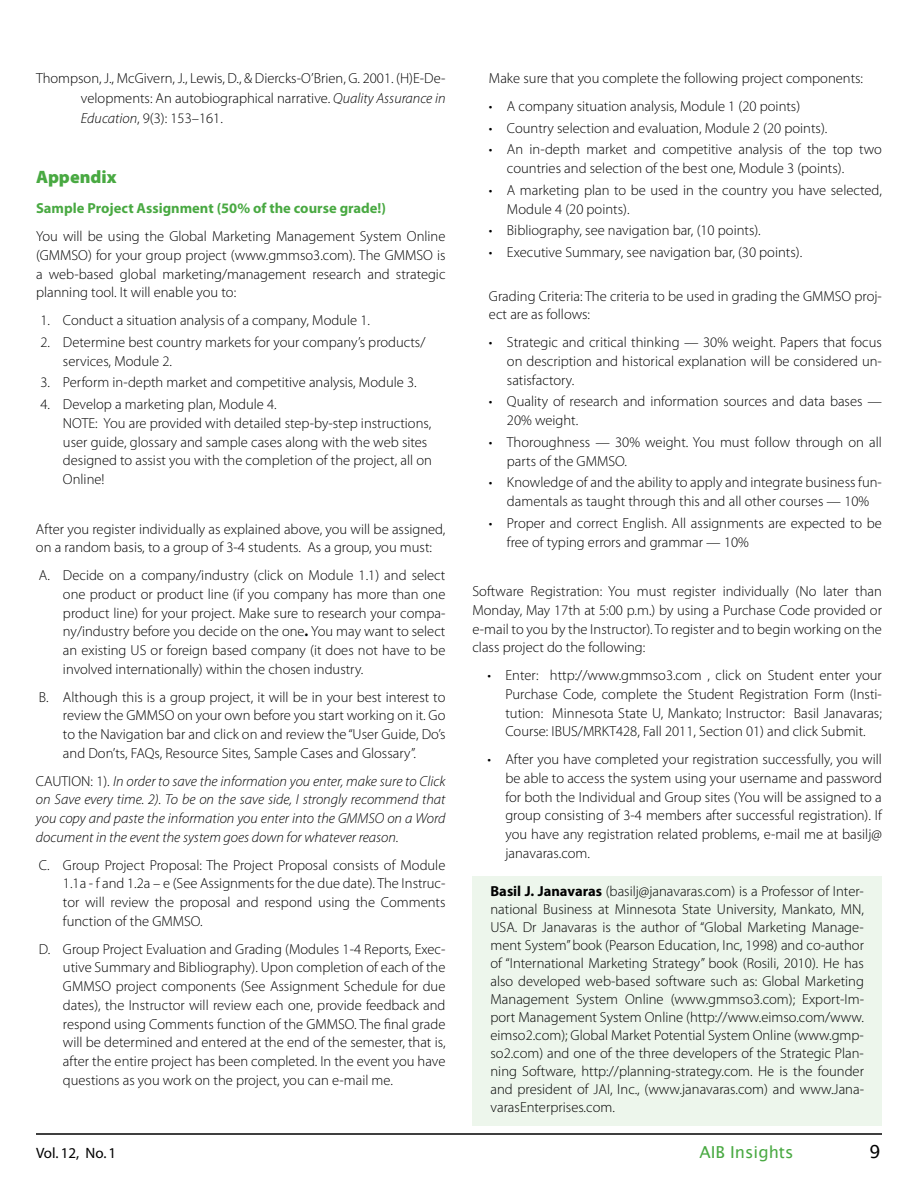
<style>
.page{position:relative;width:918px;height:1188px;background:#fff}
.page>*{position:absolute;margin:0;border:0;box-sizing:border-box;transform-origin:0 0}
.t1{font:900 18px "Myriad Pro";color:#49a942}
.t2{font:18px "Lucida Sans";color:#000}
.t3{font:16.5px "Lucida Sans";color:#49a942}
.t4{font:15px "Myriad";color:#000}
.t5{font:300 14.55px/18.8px "Myriad Pro";color:#000;text-align:justify}
.t6{font:italic 300 14.55px/18.8px "Myriad Pro";color:#000;text-align:justify}
.t7{font:700 14.55px "Myriad Pro";color:#49a942}
.s1{font-style:italic}
.s2{font-weight:700}
.s3{font-style:normal}
</style>
<div class="page">
<hr style="left:36px;top:1133px;width:846px;height:2px;background:#000">
<div style="left:472px;top:876px;width:410px;height:250px;background:#edf6ec"></div>
<p class="t5" style="left:81px;top:68px;width:366px;line-height:20.2px;text-indent:-45px">Thompson, J., McGivern, J., Lewis, D., &amp; Diercks-O’Brien, G. 2001. (H)E-De&shy;velopments: An autobiographical narrative. <span class="s1">Quality Assurance in Education</span>, 9(3): 153–161.</p>
<p class="t1" style="left:36px;top:165px;width:82px">Appendix</p>
<p class="t7" style="left:36px;top:199px;width:352px">Sample Project Assignment (50% of the course grade!)</p>
<p class="t5" style="left:36px;top:227px;width:411px">You will be using the Global Marketing Management System Online (GMMSO) for your group project (www.gmmso3.com). The GMMSO is a web-based global marketing/management research and strategic planning tool. It will enable you to:</p>
<p class="t5" style="left:40px;top:311px;width:331px">1. Conduct a situation analysis of a company, Module 1.</p>
<p class="t5" style="left:63px;top:332px;width:364px;text-indent:-22px">2. Determine best country markets for your company’s products/ services, Module 2.</p>
<p class="t5" style="left:40px;top:373px;width:378px">3. Perform in-depth market and competitive analysis, Module 3.</p>
<p class="t5" style="left:63px;top:395px;width:370px;text-align:left;text-indent:-22px">4. Develop a marketing plan, Module 4.<br>NOTE: You are provided with detailed step-by-step instructions, user guide, glossary and sample cases along with the web sites designed to assist you with the completion of the project, all on Online!</p>
<p class="t5" style="left:36px;top:519px;width:411px">After you register individually as explained above, you will be assigned, on a random basis, to a group of 3-4 students. As a group, you must:</p>
<p class="t5" style="left:63px;top:566px;width:384px;text-indent:-24px">A. Decide on a company/industry (click on Module 1.1) and select one product or product line (if you company has more than one product line) for your project. Make sure to research your compa&shy;ny/industry before you decide on the one<span class="s2">.</span> You may want to select an existing US or foreign based company (it does not have to be involved internationally) within the chosen industry.</p>
<p class="t5" style="left:63px;top:687px;width:384px;text-indent:-24px">B. Although this is a group project, it will be in your best interest to review the GMMSO on your own before you start working on it. Go to the Navigation bar and click on and review the “User Guide, Do’s and Don’ts, FAQs, Resource Sites, Sample Cases and Glossary”.</p>
<p class="t6" style="left:36px;top:771px;width:411px"><span class="s3">CAUTION: 1).</span> In order to save the information you enter, make sure to Click on Save every time. 2). To be on the save side, I strongly recommend that you copy and paste the information you enter into the GMMSO on a Word document in the event the system goes down for whatever reason.</p>
<p class="t5" style="left:63px;top:855px;width:384px;text-indent:-24px">C. Group Project Proposal: The Project Proposal consists of Module 1.1a - f and 1.2a – e (See Assignments for the due date). The Instruc&shy;tor will review the proposal and respond using the Comments function of the GMMSO.</p>
<p class="t5" style="left:63px;top:939px;width:384px;text-indent:-24px">D. Group Project Evaluation and Grading (Modules 1-4 Reports, Exec&shy;utive Summary and Bibliography). Upon completion of each of the GMMSO project components (See Assignment Schedule for due dates), the Instructor will review each one, provide feedback and respond using Comments function of the GMMSO. The final grade will be determined and entered at the end of the semester, that is, after the entire project has been completed. In the event you have questions as you work on the project, you can e-mail me.</p>
<p class="t5" style="left:489px;top:69px;width:376px">Make sure that you complete the following project components:</p>
<p class="t5" style="left:489px;top:96px;width:313px">• A company situation analysis, Module 1 (20 points)</p>
<p class="t5" style="left:489px;top:118px;width:340px">• Country selection and evaluation, Module 2 (20 points).</p>
<p class="t5" style="left:507px;top:140px;width:377px;text-indent:-18px">• An in-depth market and competitive analysis of the top two countries and selection of the best one, Module 3 (points).</p>
<p class="t5" style="left:507px;top:180px;width:376px;text-indent:-18px">• A marketing plan to be used in the country you have selected,<br>Module 4 (20 points).</p>
<p class="t5" style="left:489px;top:221px;width:273px">• Bibliography, see navigation bar, (10 points).</p>
<p class="t5" style="left:489px;top:243px;width:315px">• Executive Summary, see navigation bar, (30 points).</p>
<p class="t5" style="left:489px;top:286px;width:394px">Grading Criteria: The criteria to be used in grading the GMMSO proj&shy;ect are as follows:</p>
<p class="t5" style="left:507px;top:333px;width:376px;text-indent:-18px">• Strategic and critical thinking — 30% weight. Papers that focus on description and historical explanation will be considered un&shy;satisfactory.</p>
<p class="t5" style="left:507px;top:392px;width:377px;text-indent:-18px">• Quality of research and information sources and data bases —<br>20% weight.</p>
<p class="t5" style="left:507px;top:432px;width:377px;text-indent:-18px">• Thoroughness — 30% weight. You must follow through on all parts of the GMMSO.</p>
<p class="t5" style="left:489px;top:473px;width:395px;text-align:center">• Knowledge of and the ability to apply and integrate business fun&shy;damentals as taught through this and all other courses — 10%</p>
<p class="t5" style="left:507px;top:513px;width:376px;text-indent:-18px">• Proper and correct English. All assignments are expected to be free of typing errors and grammar — 10%</p>
<p class="t5" style="left:472px;top:582px;width:411px">Software Registration: You must register individually (No later than Monday, May 17th at 5:00 p.m.) by using a Purchase Code provided or e-mail to you by the Instructor). To register and to begin working on the class project do the following:</p>
<p class="t5" style="left:505px;top:666px;width:378px;text-indent:-18px">• Enter: http://www.gmmso3.com , click on Student enter your Purchase Code, complete the Student Registration Form (Insti&shy;tution: Minnesota State U, Mankato; Instructor: Basil Janavaras; Course: IBUS/MRKT428, Fall 2011, Section 01) and click Submit.</p>
<p class="t5" style="left:505px;top:750px;width:378px;text-indent:-18px">• After you have completed your registration successfully, you will be able to access the system using your username and password for both the Individual and Group sites (You will be assigned to a group consisting of 3-4 members after successful registration). If you have any registration related problems, e-mail me at basilj@ janavaras.com.</p>
<p class="t5" style="left:490px;top:882px;width:375px;line-height:18px"><span class="s2">Basil J. Janavaras</span> (basilj@janavaras.com) is a Professor of Inter&shy;national Business at Minnesota State University, Mankato, MN, USA. Dr Janavaras is the author of “Global Marketing Manage&shy;ment System” book (Pearson Education, Inc, 1998) and co-author of “International Marketing Strategy” book (Rosili, 2010). He has also developed web-based software such as: Global Marketing Management System Online (www.gmmso3.com); Export-Im&shy;port Management System Online (http://www.eimso.com/www. eimso2.com); Global Market Potential System Online (www.gmp&shy;so2.com) and one of the three developers of the Strategic Plan&shy;ning Software, http://planning-strategy.com. He is the founder and president of JAI, Inc., (www.janavaras.com) and www.Jana&shy;varasEnterprises.com.</p>
<p class="t4" style="left:36px;top:1146px;width:82px">Vol. 12, No. 1</p>
<p class="t3" style="left:699px;top:1143px;width:96px">AIB Insights</p>
<p class="t2" style="left:869px;top:1142px;width:13px">9</p>
</div>
